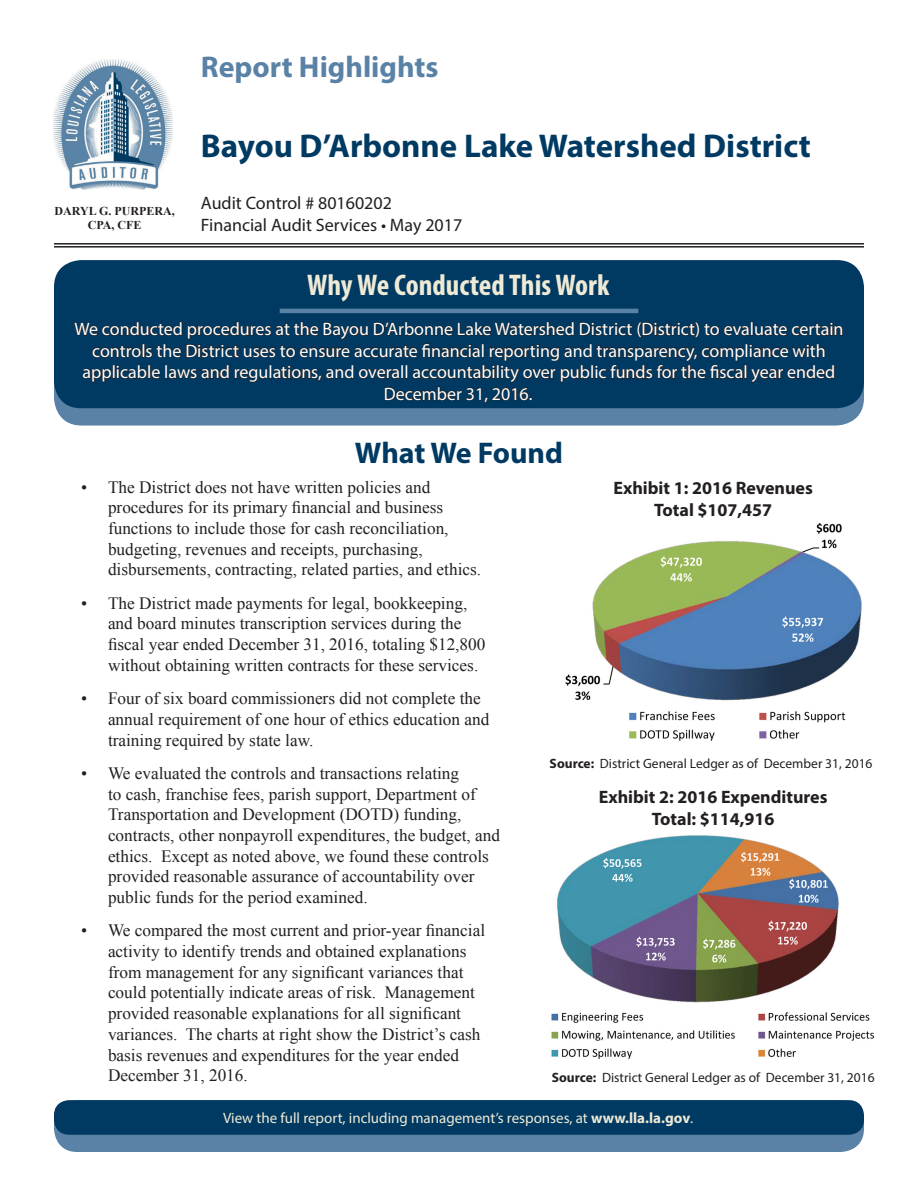
<style>
.page{position:relative;width:918px;height:1188px;background:#fff}
.page>*{position:absolute;margin:0;border:0;box-sizing:border-box;transform-origin:0 0}
.t1{font:700 33px "Myriad Pro";color:#003a62}
.Blue_Box_Header{font:700 condensed 30px "Myriad Pro";color:#efead6}
.t2{font:700 30px "Myriad Pro";color:#5982a6}
.t3{font:700 30px "Myriad Pro";letter-spacing:-.005em;color:#003a62}
.t4{font:18px/21.6px "Myriad Pro";color:#fff;text-align:center}
._12pt_Indent_Copy{font:700 18px "Myriad Pro";color:#231f20}
.Header_Info{font:18px "Myriad Pro";color:#231f20}
.t5{font:17.25px/20.7px "Times New Roman";color:#231f20}
.t6{font:15px "Myriad Pro";color:#efead6}
._12pt_Indent_Copy-2{font:13.5px "Myriad Pro";color:#231f20}
.t7{font:700 12px/14.4px "Times New Roman";color:#231f20;text-align:center}
.s1{font-weight:700}
</style>
<div class="page">
<div style="left:55px;top:1101px;width:808px;height:50px;background:#5982a6;border-radius:23px"></div>
<div style="left:54px;top:1100px;width:810px;height:52px;border:2px solid #5982a6;border-radius:23px"></div>
<div style="left:54px;top:1100px;width:810px;height:35px;background:#003a62;border-radius:15px"></div>
<div style="left:55px;top:351px;width:808px;height:74px;background:#5982a6;border-radius:27px"></div>
<div style="left:54px;top:350px;width:810px;height:76px;border:2px solid #5982a6;border-radius:27px"></div>
<div style="left:54px;top:260px;width:810px;height:148px;background:#003a62;border-radius:27px"></div>
<svg style="left:74px;top:309px;width:769px;height:94px"></svg>
<hr style="left:280px;top:309px;width:358px;height:4px;background:#5982a6">
<img style="left:54px;top:59px;width:118px;height:131px">
<hr style="left:54px;top:243px;width:810px;height:2px;background:#231f20">
<hr style="left:54px;top:246px;width:810px;height:2px;background:#231f20">
<img style="left:565px;top:523px;width:297px;height:218px">
<img style="left:551px;top:835px;width:324px;height:224px">
<p class="t7" style="left:55px;top:203px;width:122px">DARYL G. PURPERA,<br>CPA, CFE</p>
<p class="t2" style="left:201px;top:47px;width:239px">Report Highlights</p>
<p class="t1" style="left:201px;top:125px;width:611px">Bayou D’Arbonne Lake Watershed District</p>
<p class="Header_Info" style="left:201px;top:192px;width:193px">Audit Control # 80160202</p>
<p class="Header_Info" style="left:201px;top:214px;width:263px">Financial Audit Services • May 2017</p>
<p class="Blue_Box_Header" style="left:307px;top:267px;width:304px">Why We Conducted This Work</p>
<p class="t4" style="left:74px;top:318px;width:771px">We conducted procedures at the Bayou D’Arbonne Lake Watershed District (District) to evaluate certain controls the District uses to ensure accurate financial reporting and transparency, compliance with applicable laws and regulations, and overall accountability over public funds for the fiscal year ended December 31, 2016.</p>
<p class="t3" style="left:355px;top:433px;width:210px">What We Found</p>
<p class="t5" style="left:108px;top:476px;width:375px;text-indent:-27px">• The District does not have written policies and procedures for its primary financial and business functions to include those for cash reconciliation, budgeting, revenues and receipts, purchasing, disbursements, contracting, related parties, and ethics.</p>
<p class="t5" style="left:108px;top:592px;width:379px;text-indent:-27px">• The District made payments for legal, bookkeeping, and board minutes transcription services during the fiscal year ended December 31, 2016, totaling $12,800 without obtaining written contracts for these services.</p>
<p class="t5" style="left:108px;top:688px;width:383px;text-indent:-27px">• Four of six board commissioners did not complete the annual requirement of one hour of ethics education and training required by state law.</p>
<p class="t5" style="left:108px;top:762px;width:394px;text-indent:-27px">• We evaluated the controls and transactions relating<br>to cash, franchise fees, parish support, Department of Transportation and Development (DOTD) funding, contracts, other nonpayroll expenditures, the budget, and ethics. Except as noted above, we found these controls provided reasonable assurance of accountability over public funds for the period examined.</p>
<p class="t5" style="left:108px;top:920px;width:379px;text-indent:-27px">• We compared the most current and prior-year financial activity to identify trends and obtained explanations from management for any significant variances that could potentially indicate areas of risk. Management provided reasonable explanations for all significant variances. The charts at right show the District’s cash basis revenues and expenditures for the year ended December 31, 2016.</p>
<p class="_12pt_Indent_Copy" style="left:613px;top:476px;width:201px">Exhibit 1: 2016 Revenues</p>
<p class="_12pt_Indent_Copy" style="left:654px;top:498px;width:120px">Total $107,457</p>
<p class="_12pt_Indent_Copy-2" style="left:550px;top:755px;width:324px"><span class="s1">Source:</span> District General Ledger as of December 31, 2016</p>
<p class="_12pt_Indent_Copy" style="left:599px;top:786px;width:230px">Exhibit 2: 2016 Expenditures</p>
<p class="_12pt_Indent_Copy" style="left:652px;top:807px;width:124px">Total: $114,916</p>
<p class="_12pt_Indent_Copy-2" style="left:552px;top:1069px;width:324px"><span class="s1">Source:</span> District General Ledger as of December 31, 2016</p>
<p class="t6" style="left:223px;top:1109px;width:472px">View the full report, including management’s responses, at <span class="s1">www.lla.la.gov</span>.</p>
</div>
